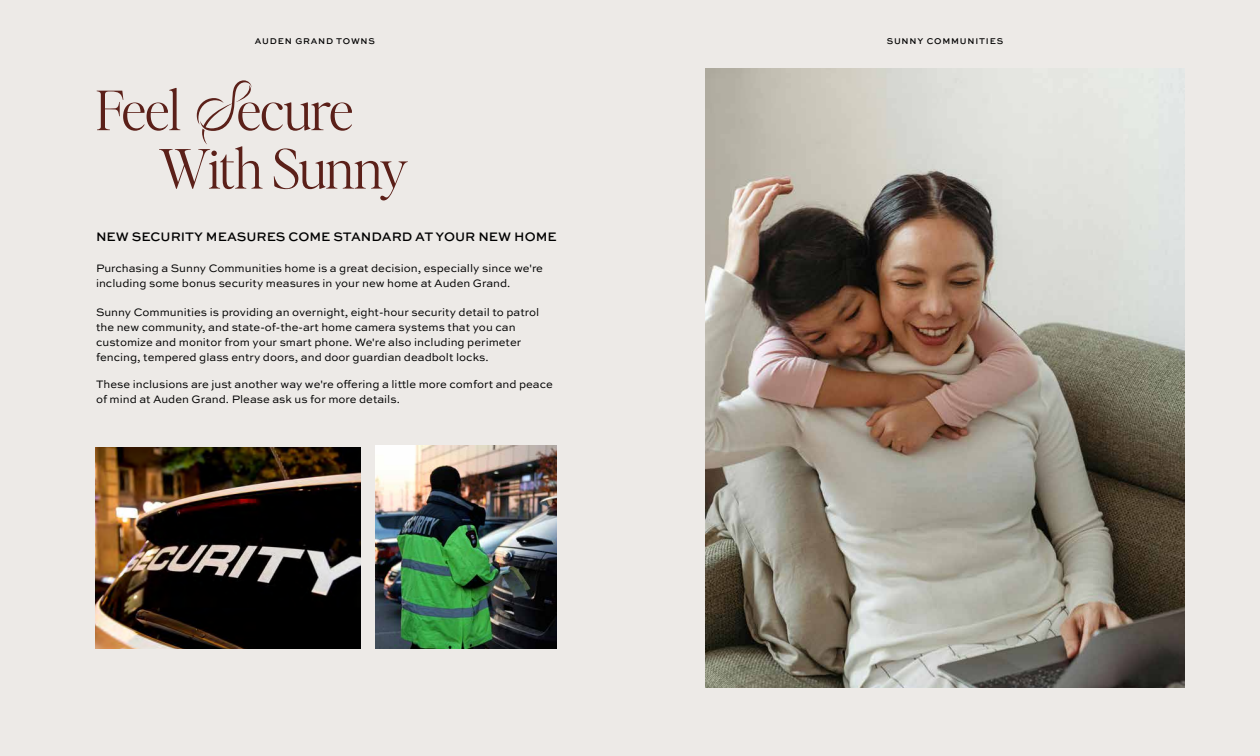
<style>
.page{position:relative;width:1260px;height:756px;background:#edeae7}
.page>*{position:absolute;margin:0;border:0;box-sizing:border-box;transform-origin:0 0}
.t1{font:300 54.25px/58.4px "Editor's Note";letter-spacing:-.01em;color:#5b2019}
.t2{font:500 12.95px "Sweet Sans Pro";color:#000}
.t3{font:11.38px/14.9px "Sweet Sans Pro";color:#000}
.t4{font:500 8.75px "Sweet Sans Pro";letter-spacing:.09em;color:#000}
.s1{font-family:"Volina";font-weight:400}
</style>
<div class="page">
<img style="left:375px;top:445px;width:182px;height:204px">
<img style="left:96px;top:448px;width:264px;height:201px">
<img style="left:706px;top:69px;width:478px;height:618px">
<p class="t4" style="left:255px;top:34px;width:122px">AUDEN GRAND TOWNS</p>
<h1 class="t1" style="left:159px;top:79px;width:251px;text-indent:-63px">Feel <span class="s1">S</span>ecure<br>With Sunny</h1>
<p class="t2" style="left:96px;top:227px;width:462px">NEW SECURITY MEASURES COME STANDARD AT YOUR NEW HOME</p>
<p class="t3" style="left:96px;top:260px;width:448px">Purchasing a Sunny Communities home is a great decision, especially since we're including some bonus security measures in your new home at Auden Grand.</p>
<p class="t3" style="left:96px;top:305px;width:445px">Sunny Communities is providing an overnight, eight-hour security detail to patrol the new community, and state-of-the-art home camera systems that you can customize and monitor from your smart phone. We're also including perimeter fencing, tempered glass entry doors, and door guardian deadbolt locks.</p>
<p class="t3" style="left:96px;top:376px;width:458px">These inclusions are just another way we're offering a little more comfort and peace of mind at Auden Grand. Please ask us for more details.</p>
<p class="t4" style="left:887px;top:34px;width:118px">SUNNY COMMUNITIES</p>
</div>
